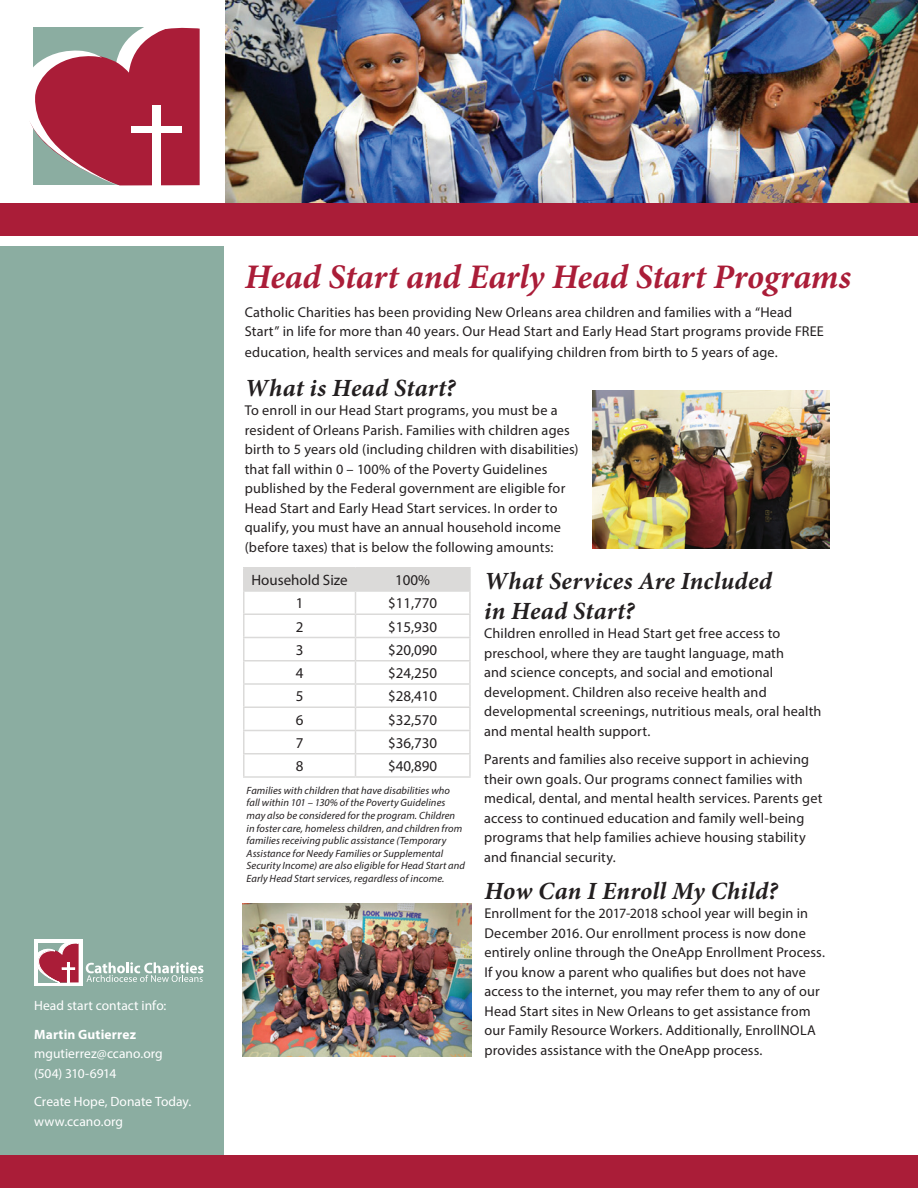
<style>
.page{position:relative;width:918px;height:1188px;background:#fff}
.page>*{position:absolute;margin:0;border:0;box-sizing:border-box;transform-origin:0 0}
.t1{font:italic 700 34.5px "Minion Pro";letter-spacing:-.005em;color:#aa1d38}
.t2{font:italic 700 24.75px/29.7px "Minion Pro";letter-spacing:.01em;color:#231f20}
.t3{font:15px "Myriad Pro";color:#231f20}
.t4{font:14.25px/19.5px "Myriad Pro";letter-spacing:.01em;color:#231f20}
.t5{font:13.5px/19.5px "Myriad Pro";letter-spacing:.005em;color:#fff}
.t6{font:700 13.5px "Myriad Pro";letter-spacing:.015em;color:#fff}
.t7{font:italic 10.5px/12.6px "Myriad Pro";letter-spacing:.01em;color:#231f20}
</style>
<div class="page">
<img style="left:225px;top:0;width:693px;height:203px">
<svg style="left:30px;top:27px;width:170px;height:159px;background:#ad4e5f"></svg>
<div style="left:152px;top:105px;width:8px;height:80px;background:#fff"></div>
<div style="left:131px;top:126px;width:51px;height:6px;background:#fff"></div>
<div style="left:0;top:203px;width:918px;height:33px;background:#aa1d38"></div>
<div style="left:0;top:247px;width:223px;height:941px;background:#8bada1"></div>
<div style="left:0;top:1156px;width:918px;height:32px;background:#aa1d38"></div>
<hr style="left:243px;top:567px;width:113px;height:1px;background:#dbdad9">
<hr style="left:356px;top:567px;width:115px;height:1px;background:#dbdad9">
<hr style="left:469px;top:568px;width:2px;height:22px;background:#dbdad9">
<hr style="left:356px;top:590px;width:115px;height:2px;background:#dbdad9">
<hr style="left:469px;top:592px;width:2px;height:22px;background:#dbdad9">
<hr style="left:356px;top:614px;width:115px;height:1px;background:#dbdad9">
<hr style="left:469px;top:615px;width:2px;height:22px;background:#dbdad9">
<hr style="left:356px;top:637px;width:115px;height:1px;background:#dbdad9">
<hr style="left:469px;top:638px;width:2px;height:22px;background:#dbdad9">
<hr style="left:356px;top:660px;width:115px;height:2px;background:#dbdad9">
<hr style="left:469px;top:662px;width:2px;height:21px;background:#dbdad9">
<hr style="left:356px;top:683px;width:115px;height:2px;background:#dbdad9">
<hr style="left:469px;top:685px;width:2px;height:21px;background:#dbdad9">
<hr style="left:356px;top:706px;width:115px;height:2px;background:#dbdad9">
<hr style="left:469px;top:708px;width:2px;height:22px;background:#dbdad9">
<hr style="left:356px;top:730px;width:115px;height:1px;background:#dbdad9">
<hr style="left:469px;top:731px;width:2px;height:22px;background:#dbdad9">
<hr style="left:356px;top:753px;width:115px;height:1px;background:#dbdad9">
<svg style="left:243px;top:568px;width:227px;height:208px"></svg>
<hr style="left:469px;top:754px;width:2px;height:22px;background:#dbdad9">
<hr style="left:243px;top:776px;width:113px;height:2px;background:#dbdad9">
<hr style="left:356px;top:776px;width:115px;height:2px;background:#dbdad9">
<img style="left:242px;top:904px;width:229px;height:152px">
<img style="left:592px;top:390px;width:238px;height:158px">
<div style="left:34px;top:940px;width:49px;height:46px;background:#fff"></div>
<svg style="left:38px;top:943px;width:166px;height:40px"></svg>
<p class="t5" style="left:34px;top:996px;width:134px">Head start contact info:</p>
<p class="t6" style="left:34px;top:1025px;width:103px">Martin Gutierrez</p>
<p class="t5" style="left:34px;top:1044px;width:130px">mgutierrez@ccano.org (504) 310-6914</p>
<p class="t5" style="left:34px;top:1092px;width:159px">Create Hope, Donate Today. www.ccano.org</p>
<h1 class="t1" style="left:245px;top:252px;width:608px">Head Start and Early Head Start Programs</h1>
<p class="t4" style="left:245px;top:302px;width:581px">Catholic Charities has been providing New Orleans area children and families with a “Head<br>Start” in life for more than 40 years. Our Head Start and Early Head Start programs provide FREE</p>
<p class="t4" style="left:245px;top:342px;width:534px">education, health services and meals for qualifying children from birth to 5 years of age.</p>
<h2 class="t2" style="left:245px;top:373px;width:212px">What is Head Start?</h2>
<p class="t4" style="left:245px;top:401px;width:335px">To enroll in our Head Start programs, you must be a resident of Orleans Parish. Families with children ages birth to 5 years old (including children with disabilities) that fall within 0 – 100% of the Poverty Guidelines published by the Federal government are eligible for Head Start and Early Head Start services. In order to qualify, you must have an annual household income (before taxes) that is below the following amounts:</p>
<h2 class="t2" style="left:484px;top:566px;width:289px">What Services Are Included in Head Start?</h2>
<p class="t4" style="left:484px;top:624px;width:339px">Children enrolled in Head Start get free access to preschool, where they are taught language, math<br>and science concepts, and social and emotional development. Children also receive health and developmental screenings, nutritious meals, oral health and mental health support.</p>
<p class="t4" style="left:484px;top:750px;width:340px">Parents and families also receive support in achieving their own goals. Our programs connect families with medical, dental, and mental health services. Parents get access to continued education and family well-being programs that help families achieve housing stability and financial security.</p>
<h2 class="t2" style="left:484px;top:876px;width:295px">How Can I Enroll My Child?</h2>
<p class="t4" style="left:484px;top:904px;width:342px">Enrollment for the 2017-2018 school year will begin in December 2016. Our enrollment process is now done entirely online through the OneApp Enrollment Process.<br>If you know a parent who qualifies but does not have access to the internet, you may refer them to any of our Head Start sites in New Orleans to get assistance from our Family Resource Workers. Additionally, EnrollNOLA provides assistance with the OneApp process.</p>
<p class="t3" style="left:252px;top:571px;width:98px">Household Size</p>
<p class="t3" style="left:395px;top:571px;width:36px">100%</p>
<p class="t3" style="left:296px;top:594px;width:9px">1</p>
<p class="t3" style="left:388px;top:594px;width:51px">$11,770</p>
<p class="t3" style="left:296px;top:617px;width:9px">2</p>
<p class="t3" style="left:388px;top:617px;width:51px">$15,930</p>
<p class="t3" style="left:296px;top:640px;width:9px">3</p>
<p class="t3" style="left:388px;top:640px;width:51px">$20,090</p>
<p class="t3" style="left:296px;top:664px;width:9px">4</p>
<p class="t3" style="left:388px;top:664px;width:51px">$24,250</p>
<p class="t3" style="left:296px;top:687px;width:9px">5</p>
<p class="t3" style="left:388px;top:687px;width:51px">$28,410</p>
<p class="t3" style="left:296px;top:710px;width:9px">6</p>
<p class="t3" style="left:388px;top:710px;width:51px">$32,570</p>
<p class="t3" style="left:296px;top:733px;width:9px">7</p>
<p class="t3" style="left:388px;top:733px;width:51px">$36,730</p>
<p class="t3" style="left:296px;top:757px;width:9px">8</p>
<p class="t3" style="left:388px;top:757px;width:51px">$40,890</p>
<p class="t7" style="left:247px;top:784px;width:220px">Families with children that have disabilities who fall within 101 – 130% of the Poverty Guidelines may also be considered for the program. Children in foster care, homeless children, and children from families receiving public assistance (Temporary Assistance for Needy Families or Supplemental Security Income) are also eligible for Head Start and Early Head Start services, regardless of income.</p>
</div>
